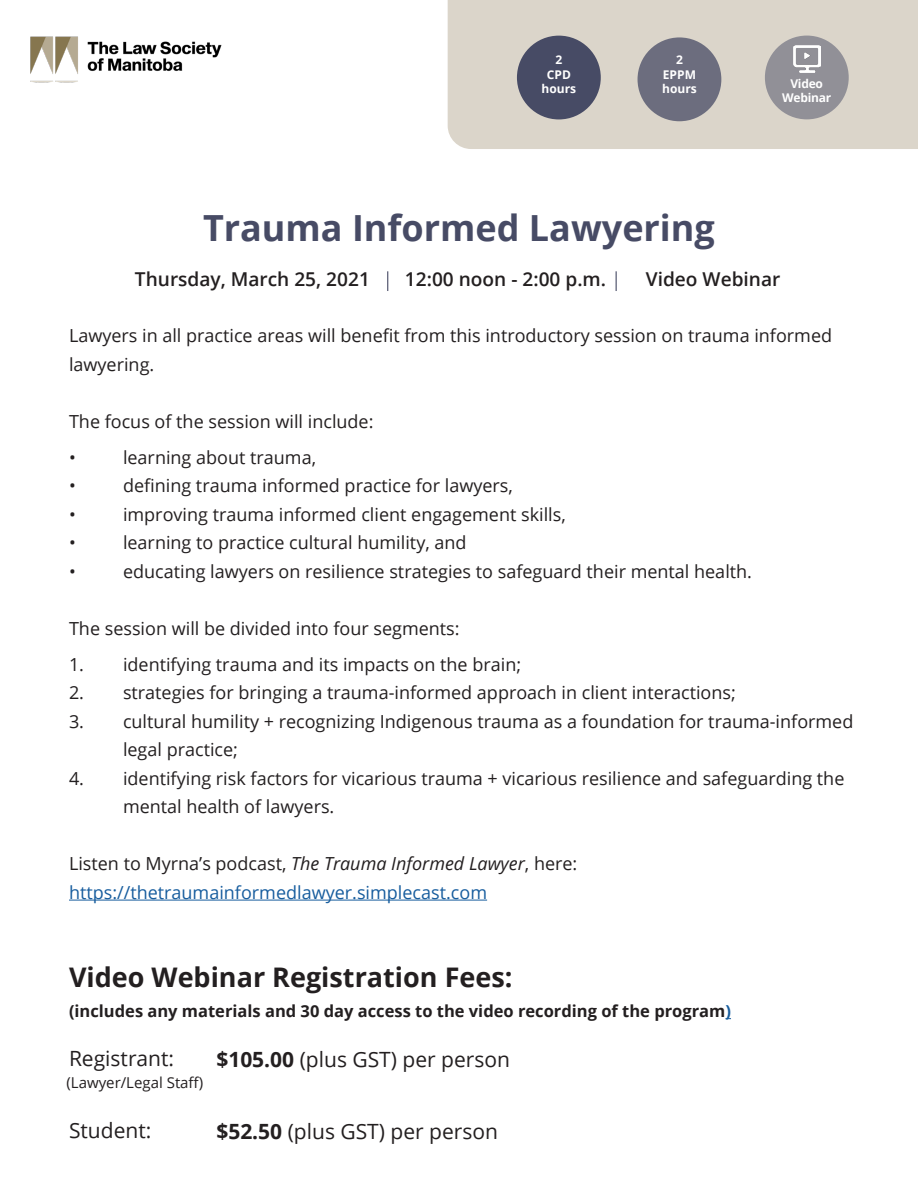
<style>
.page{position:relative;width:918px;height:1188px;background:#fff}
.page>*{position:absolute;margin:0;border:0;box-sizing:border-box;transform-origin:0 0}
.t1{font:700 36px "Open Sans";color:#474b65}
.t2{font:700 27px "Open Sans";color:#231f20}
.t3{font:21px "Open Sans";color:#231f20}
.t4{font:600 19.05px "Open Sans";color:#231f20}
.t5{font:18px/28.5px "Open Sans";color:#231f20}
.t6{font:18px/28.5px "Open Sans";color:#175d9e}
.t7{font:700 16.5px "Open Sans";color:#231f20}
.t8{font:15px "Open Sans";color:#231f20}
.t9{font:700 12px "Open Sans";color:#fff}
.t10{font:700 12px "Open Sans";letter-spacing:-.02em;color:#fff}
.s1{color:#231f20}
.s2{font-style:italic;color:#231f20}
.s3{color:#175d9e}
.s4{font-weight:700}
</style>
<div class="page">
<hr style="left:69px;top:900px;width:418px;height:1px;background:#175d9e">
<img style="left:30px;top:36px;width:192px;height:47px">
<div style="left:448px;top:0;width:470px;height:149px;background:#dbd5ca"></div>
<div style="left:517px;top:36px;width:84px;height:83px;background:#474b65;border-radius:50%"></div>
<div style="left:638px;top:37px;width:83px;height:84px;background:#6c6d7e;border-radius:50%"></div>
<div style="left:765px;top:36px;width:84px;height:83px;background:#919097;border-radius:50%"></div>
<img style="left:793px;top:46px;width:27px;height:27px">
<svg style="left:387px;top:271px;width:1px;height:20px"></svg>
<svg style="left:616px;top:271px;width:1px;height:20px"></svg>
<p class="t9" style="left:555px;top:52px;width:8px">2</p>
<p class="t9" style="left:547px;top:66px;width:26px">CPD</p>
<p class="t9" style="left:542px;top:80px;width:36px">hours</p>
<p class="t9" style="left:676px;top:52px;width:8px">2</p>
<p class="t9" style="left:663px;top:66px;width:35px">EPPM</p>
<p class="t9" style="left:662px;top:80px;width:36px">hours</p>
<p class="t9" style="left:790px;top:75px;width:34px">Video</p>
<p class="t10" style="left:782px;top:90px;width:51px">Webinar</p>
<p class="t1" style="left:203px;top:203px;width:513px">Trauma Informed Lawyering</p>
<p class="t4" style="left:135px;top:266px;width:236px">Thursday, March 25, 2021</p>
<p class="t4" style="left:405px;top:266px;width:203px">12:00 noon - 2:00 p.m.</p>
<p class="t4" style="left:646px;top:266px;width:136px">Video Webinar</p>
<p class="t5" style="left:69px;top:321px;width:765px">Lawyers in all practice areas will benefit from this introductory session on trauma informed lawyering.</p>
<p class="t5" style="left:69px;top:406px;width:306px">The focus of the session will include:</p>
<p class="t5" style="left:69px;top:442px;width:8px">•</p>
<p class="t5" style="left:123px;top:442px;width:195px">learning about trauma,</p>
<p class="t5" style="left:69px;top:471px;width:8px">•</p>
<p class="t5" style="left:123px;top:471px;width:391px">defining trauma informed practice for lawyers,</p>
<p class="t5" style="left:69px;top:499px;width:8px">•</p>
<p class="t5" style="left:123px;top:499px;width:444px">improving trauma informed client engagement skills,</p>
<p class="t5" style="left:69px;top:528px;width:8px">•</p>
<p class="t5" style="left:123px;top:528px;width:345px">learning to practice cultural humility, and</p>
<p class="t5" style="left:69px;top:556px;width:8px">•</p>
<p class="t5" style="left:123px;top:556px;width:631px">educating lawyers on resilience strategies to safeguard their mental health.</p>
<p class="t5" style="left:69px;top:613px;width:392px">The session will be divided into four segments:</p>
<p class="t5" style="left:69px;top:649px;width:454px">1. identifying trauma and its impacts on the brain;</p>
<p class="t5" style="left:69px;top:678px;width:668px">2. strategies for bringing a trauma-informed approach in client interactions;</p>
<p class="t5" style="left:123px;top:706px;width:732px;text-indent:-54px">3. cultural humility + recognizing Indigenous trauma as a foundation for trauma-informed legal practice;</p>
<p class="t5" style="left:123px;top:763px;width:723px;text-indent:-54px">4. identifying risk factors for vicarious trauma + vicarious resilience and safeguarding the mental health of lawyers.</p>
<p class="t6" style="left:69px;top:849px;width:510px"><span class="s1">Listen to Myrna’s podcast,</span> <span class="s2">The Trauma Informed Lawyer</span><span class="s1">, here: </span>https://thetraumainformedlawyer.simplecast.com</p>
<p class="t2" style="left:69px;top:958px;width:445px">Video Webinar Registration Fees:</p>
<p class="t7" style="left:69px;top:1000px;width:664px">(includes any materials and 30 day access to the video recording of the program<span class="s3">)</span></p>
<p class="t3" style="left:69px;top:1044px;width:107px">Registrant:</p>
<p class="t8" style="left:66px;top:1072px;width:138px">(Lawyer/Legal Staff)</p>
<p class="t3" style="left:69px;top:1116px;width:84px">Student:</p>
<p class="t3" style="left:216px;top:1045px;width:295px"><span class="s4">$105.00</span> (plus GST) per person</p>
<p class="t3" style="left:216px;top:1117px;width:283px"><span class="s4">$52.50</span> (plus GST) per person</p>
</div>
